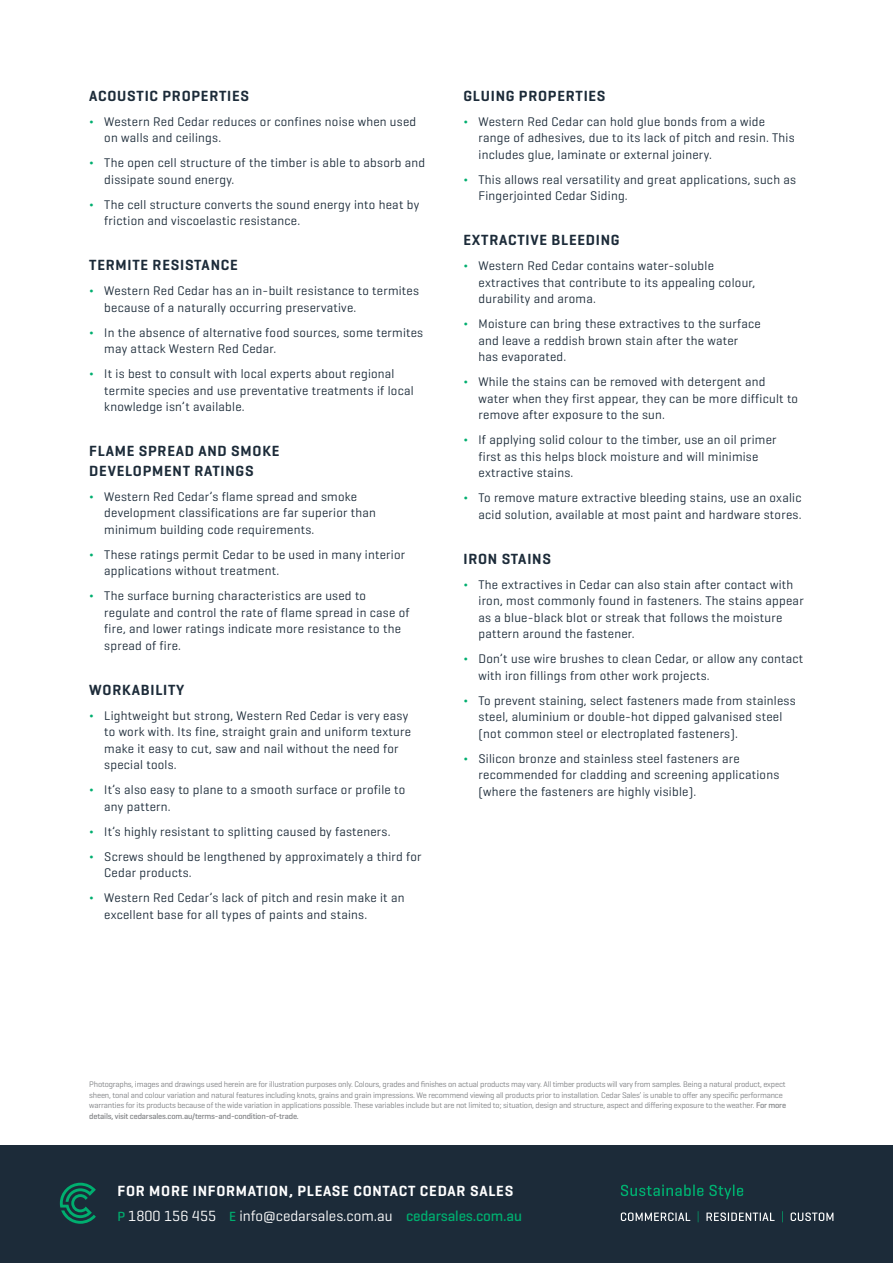
<style>
.page{position:relative;width:893px;height:1263px;background:#fff}
.page>*{position:absolute;margin:0;border:0;box-sizing:border-box;transform-origin:0 0}
.t1{font:600 15px/19.5px "Geogrotesque";letter-spacing:.05em;color:#1c2b39}
.t2{font:15px "Geogrotesque";color:#fff}
.t3{font:600 15px "Geogrotesque";letter-spacing:.05em;color:#fff}
.t4{font:12.75px/16.5px "Geogrotesque";letter-spacing:.02em;color:#1c2b39}
.t5{font:8.25px/10.5px "Geogrotesque";letter-spacing:-.02em;color:#808285}
.s1{color:#00ae6f}
.s2{font-weight:500}
.s3{font-weight:500;font-size:13.5px;color:#00ae6f}
.s4{font-weight:500;color:#00ae6f}
</style>
<div class="page">
<div style="left:0;top:1145px;width:893px;height:118px;background:#1c2b39"></div>
<svg style="left:621px;top:1184px;width:82px;height:12px"></svg>
<svg style="left:709px;top:1184px;width:34px;height:15px"></svg>
<svg style="left:621px;top:1212px;width:69px;height:9px"></svg>
<svg style="left:706px;top:1212px;width:69px;height:9px"></svg>
<svg style="left:791px;top:1212px;width:42px;height:9px"></svg>
<svg style="left:60px;top:1183px;width:36px;height:41px"></svg>
<p class="t1" style="left:89px;top:86px;width:161px">ACOUSTIC PROPERTIES</p>
<p class="t4" style="left:104px;top:113px;width:313px;text-indent:-15px"><span class="s1">¬</span> Western Red Cedar reduces or confines noise when used on walls and ceilings.</p>
<p class="t4" style="left:104px;top:154px;width:322px;text-indent:-15px"><span class="s1">¬</span> The open cell structure of the timber is able to absorb and dissipate sound energy.</p>
<p class="t4" style="left:104px;top:196px;width:316px;text-indent:-15px"><span class="s1">¬</span> The cell structure converts the sound energy into heat by friction and viscoelastic resistance.</p>
<p class="t1" style="left:89px;top:255px;width:150px">TERMITE RESISTANCE</p>
<p class="t4" style="left:104px;top:282px;width:316px;text-indent:-15px"><span class="s1">¬</span> Western Red Cedar has an in-built resistance to termites because of a naturally occurring preservative.</p>
<p class="t4" style="left:104px;top:324px;width:320px;text-indent:-15px"><span class="s1">¬</span> In the absence of alternative food sources, some termites may attack Western Red Cedar.</p>
<p class="t4" style="left:104px;top:365px;width:311px;text-indent:-15px"><span class="s1">¬</span> It is best to consult with local experts about regional termite species and use preventative treatments if local knowledge isn’t available.</p>
<p class="t1" style="left:89px;top:441px;width:192px">FLAME SPREAD AND SMOKE<br>DEVELOPMENT RATINGS</p>
<p class="t4" style="left:104px;top:488px;width:273px;text-indent:-15px"><span class="s1">¬</span> Western Red Cedar’s flame spread and smoke development classifications are far superior than minimum building code requirements.</p>
<p class="t4" style="left:104px;top:546px;width:302px;text-indent:-15px"><span class="s1">¬</span> These ratings permit Cedar to be used in many interior applications without treatment.</p>
<p class="t4" style="left:104px;top:587px;width:307px;text-indent:-15px"><span class="s1">¬</span> The surface burning characteristics are used to regulate and control the rate of flame spread in case of fire, and lower ratings indicate more resistance to the spread of fire.</p>
<p class="t1" style="left:89px;top:680px;width:97px">WORKABILITY</p>
<p class="t4" style="left:104px;top:707px;width:308px;text-indent:-15px"><span class="s1">¬</span> Lightweight but strong, Western Red Cedar is very easy to work with. Its fine, straight grain and uniform texture make it easy to cut, saw and nail without the need for special tools.</p>
<p class="t4" style="left:104px;top:781px;width:302px;text-indent:-15px"><span class="s1">¬</span> It’s also easy to plane to a smooth surface or profile to any pattern.</p>
<p class="t4" style="left:89px;top:818px;width:334px;line-height:25px"><span class="s1">¬</span> It’s highly resistant to splitting caused by fasteners.<br><span class="s1">¬</span> Screws should be lengthened by approximately a third for</p>
<p class="t4" style="left:89px;top:860px;width:317px;line-height:25px;text-indent:15px">Cedar products.<br><span class="s1">¬</span> Western Red Cedar’s lack of pitch and resin make it an</p>
<p class="t4" style="left:104px;top:906px;width:264px">excellent base for all types of paints and stains.</p>
<p class="t1" style="left:463px;top:86px;width:144px">GLUING PROPERTIES</p>
<p class="t4" style="left:478px;top:113px;width:318px;text-indent:-15px"><span class="s1">¬</span> Western Red Cedar can hold glue bonds from a wide range of adhesives, due to its lack of pitch and resin. This includes glue, laminate or external joinery.</p>
<p class="t4" style="left:478px;top:171px;width:319px;text-indent:-15px"><span class="s1">¬</span> This allows real versatility and great applications, such as<br>Fingerjointed Cedar Siding.</p>
<p class="t1" style="left:463px;top:230px;width:158px">EXTRACTIVE BLEEDING</p>
<p class="t4" style="left:478px;top:257px;width:278px;text-indent:-15px"><span class="s1">¬</span> Western Red Cedar contains water-soluble extractives that contribute to its appealing colour, durability and aroma.</p>
<p class="t4" style="left:478px;top:315px;width:284px;text-indent:-15px"><span class="s1">¬</span> Moisture can bring these extractives to the surface and leave a reddish brown stain after the water has evaporated.</p>
<p class="t4" style="left:478px;top:373px;width:321px;text-indent:-15px"><span class="s1">¬</span> While the stains can be removed with detergent and water when they first appear, they can be more difficult to remove after exposure to the sun.</p>
<p class="t4" style="left:478px;top:431px;width:300px;text-indent:-15px"><span class="s1">¬</span> If applying solid colour to the timber, use an oil primer first as this helps block moisture and will minimise extractive stains.</p>
<p class="t4" style="left:463px;top:489px;width:339px;text-align:right"><span class="s1">¬</span> To remove mature extractive bleeding stains, use an oxalic acid solution, available at most paint and hardware stores.</p>
<p class="t1" style="left:463px;top:549px;width:89px">IRON STAINS</p>
<p class="t4" style="left:478px;top:576px;width:327px;text-indent:-15px"><span class="s1">¬</span> The extractives in Cedar can also stain after contact with iron, most commonly found in fasteners. The stains appear as a blue-black blot or streak that follows the moisture pattern around the fastener.</p>
<p class="t4" style="left:478px;top:650px;width:326px;text-indent:-15px"><span class="s1">¬</span> Don’t use wire brushes to clean Cedar, or allow any contact with iron fillings from other work projects.</p>
<p class="t4" style="left:478px;top:692px;width:319px;text-indent:-15px"><span class="s1">¬</span> To prevent staining, select fasteners made from stainless steel, aluminium or double-hot dipped galvanised steel (not common steel or electroplated fasteners).</p>
<p class="t4" style="left:478px;top:750px;width:302px;text-indent:-15px"><span class="s1">¬</span> Silicon bronze and stainless steel fasteners are recommended for cladding and screening applications (where the fasteners are highly visible).</p>
<p class="t5" style="left:89px;top:1079px;width:698px">Photographs, images and drawings used herein are for illustration purposes only. Colours, grades and finishes on actual products may vary. All timber products will vary from samples. Being a natural product, expect sheen, tonal and colour variation and natural features including knots, grains and grain impressions. We recommend viewing all products prior to installation. Cedar Sales’ is unable to offer any specific performance warranties for its products because of the wide variation in applications possible. These variables include but are not limited to; situation, design and structure, aspect and differing exposure to the weather. <span class="s2">For more details, visit cedarsales.com.au/terms-and-condition-of-trade.</span></p>
<p class="t3" style="left:118px;top:1181px;width:397px">FOR MORE INFORMATION, PLEASE CONTACT CEDAR SALES</p>
<p class="t2" style="left:118px;top:1206px;width:406px"><span class="s3">P</span> 1800 156 455 <span class="s3">E</span> info@cedarsales.com.au <span class="s4">cedarsales.com.au</span></p>
</div>
